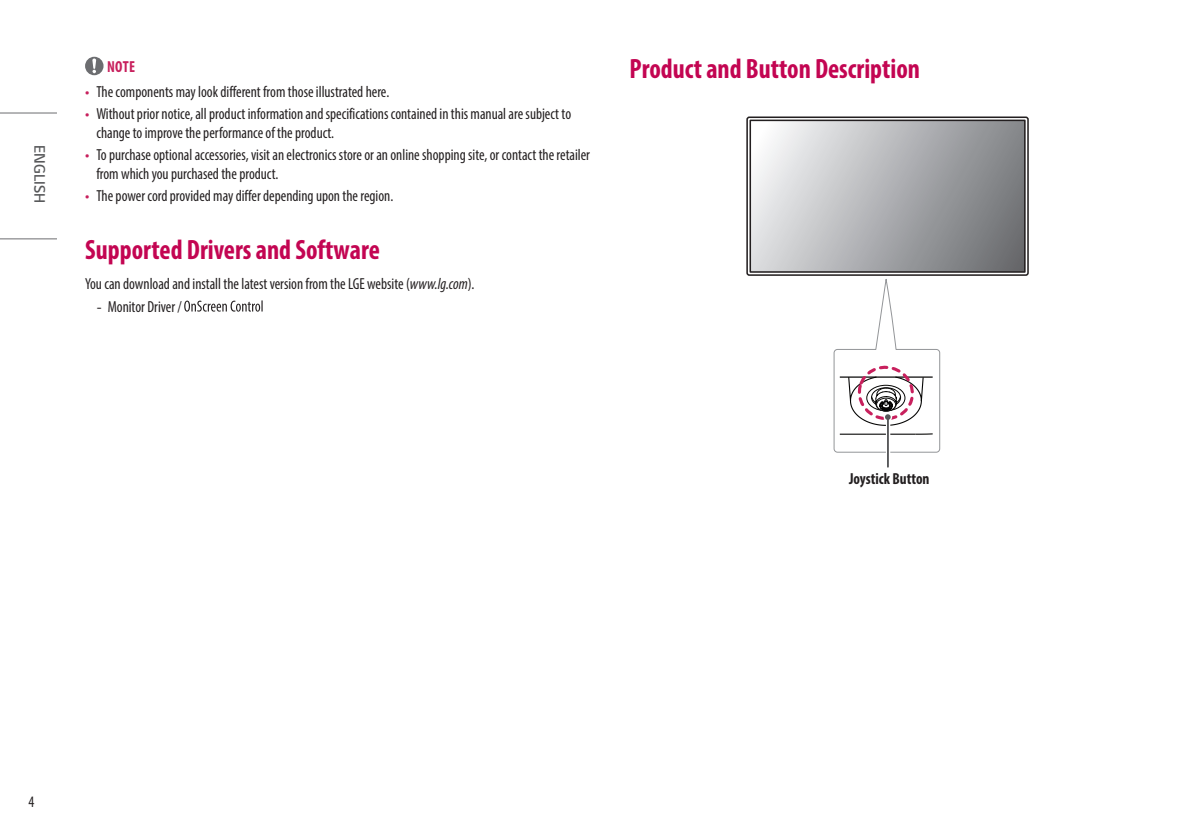
<style>
.page{position:relative;width:1191px;height:840px;background:#fff}
.page>*{position:absolute;margin:0;border:0;box-sizing:border-box;transform-origin:0 0}
.Title2{font:700 condensed 28px "Myriad Pro";color:#c30552;scale:.95 1}
.Body{font:condensed 16px/19.2px "Myriad Pro";color:#231f20;scale:.95 1}
.t1{font:700 condensed 16px "Myriad Pro";color:#231f20;scale:.95 1}
.t2{font:300 16px "LG Smart";color:#57585a;scale:.95 1}
.Warning{font:700 condensed 16px "Myriad Pro";color:#c8205d;scale:.95 1}
.s1{font-family:"LG Smart";font-stretch:normal;color:#c8205d}
.s2{font-style:italic}
.s3{font-family:"LG Smart";font-stretch:normal}
</style>
<div class="page">
<hr style="left:0;top:112px;width:57px;height:1px;background:#6c6d70">
<hr style="left:0;top:238px;width:57px;height:1px;background:#6c6d70">
<svg style="left:85px;top:57px;width:19px;height:18px"></svg>
<svg style="left:184px;top:300px;width:79px;height:11px"></svg>
<div style="left:746px;top:116px;width:282px;height:160px;border:2px solid #231f20;border-radius:2px"></div>
<svg style="left:752px;top:122px;width:270px;height:147px;background:#b3b4b6"></svg>
<div style="left:749px;top:119px;width:276px;height:153px;border:2px solid #231f20"></div>
<svg style="left:833px;top:273px;width:107px;height:179px"></svg>
<hr style="left:887px;top:416px;width:2px;height:50px;background:#57585a">
<p class="t2" style="left:50px;top:145px;width:62px;rotate:90deg">ENGLISH</p>
<p class="Warning" style="left:107px;top:56px;width:31px">NOTE</p>
<p class="Body" style="left:85px;top:82px;width:322px"><span class="s1">•</span> The components may look different from those illustrated here.</p>
<p class="Body" style="left:96px;top:104px;width:501px;text-indent:-11px"><span class="s1">•</span> Without prior notice, all product information and specifications contained in this manual are subject to change to improve the performance of the product.</p>
<p class="Body" style="left:96px;top:145px;width:521px;text-indent:-11px"><span class="s1">•</span> To purchase optional accessories, visit an electronics store or an online shopping site, or contact the retailer from which you purchased the product.</p>
<p class="Body" style="left:85px;top:186px;width:326px"><span class="s1">•</span> The power cord provided may differ depending upon the region.</p>
<p class="Title2" style="left:85px;top:232px;width:312px">Supported Drivers and Software</p>
<p class="Body" style="left:85px;top:274px;width:411px">You can download and install the latest version from the LGE website (<span class="s2">www.lg.com</span>).</p>
<p class="Body" style="left:96px;top:296px;width:91px"><span class="s3">-</span> Monitor Driver /</p>
<p class="Title2" style="left:629px;top:51px;width:307px">Product and Button Description</p>
<p class="t1" style="left:849px;top:468px;width:86px">Joystick Button</p>
<p class="Body" style="left:28px;top:791px;width:8px">4</p>
</div>
